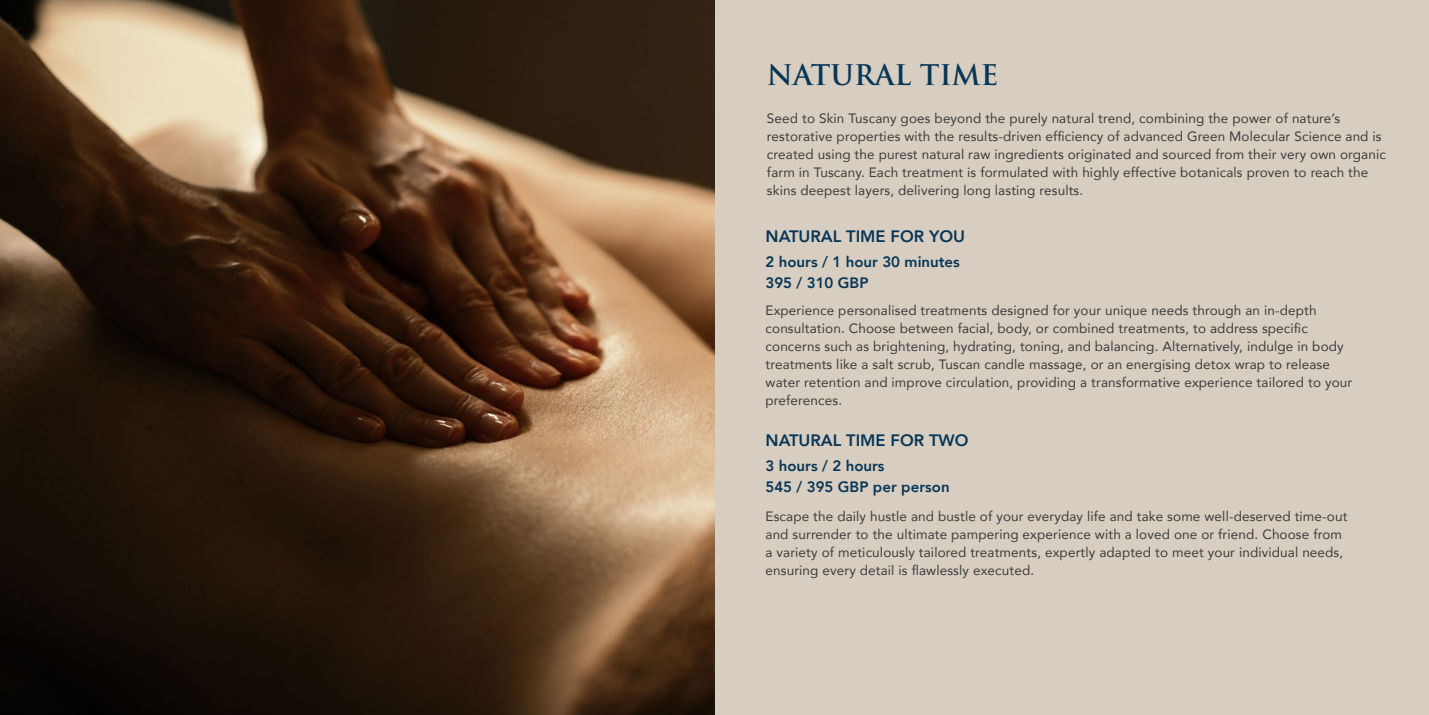
<style>
.page{position:relative;width:1429px;height:715px;background:#fff}
.page>*{position:absolute;margin:0;border:0;box-sizing:border-box;transform-origin:0 0}
.t1{font:700 27.75px "Trajan Pro";color:#083656}
.t2{font:800 16.5px "Avenir";color:#083656}
.t3{font:800 15px/21px "Avenir";color:#083656}
.t4{font:13.5px/18px "Avenir";letter-spacing:.01em;color:#3c3c3b}
</style>
<div class="page">
<div style="left:0;top:0;width:1429px;height:714px;background:#d7cdc0"></div>
<img style="left:0;top:0;width:714px;height:714px">
<h1 class="t1" style="left:767px;top:57px;width:233px">NATURAL TIME</h1>
<p class="t4" style="left:767px;top:109px;width:620px">Seed to Skin Tuscany goes beyond the purely natural trend, combining the power of nature’s restorative properties with the results-driven efficiency of advanced Green Molecular Science and is created using the purest natural raw ingredients originated and sourced from their very own organic farm in Tuscany. Each treatment is formulated with highly effective botanicals proven to reach the skins deepest layers, delivering long lasting results.</p>
<p class="t2" style="left:765px;top:223px;width:201px">NATURAL TIME FOR YOU</p>
<p class="t3" style="left:765px;top:251px;width:196px">2 hours / 1 hour 30 minutes<br>395 / 310 GBP</p>
<p class="t4" style="left:765px;top:301px;width:588px">Experience personalised treatments designed for your unique needs through an in-depth consultation. Choose between facial, body, or combined treatments, to address specific concerns such as brightening, hydrating, toning, and balancing. Alternatively, indulge in body treatments like a salt scrub, Tuscan candle massage, or an energising detox wrap to release water retention and improve circulation, providing a transformative experience tailored to your preferences.</p>
<p class="t2" style="left:765px;top:427px;width:204px">NATURAL TIME FOR TWO</p>
<p class="t3" style="left:765px;top:455px;width:186px">3 hours / 2 hours<br>545 / 395 GBP per person</p>
<p class="t4" style="left:765px;top:507px;width:583px">Escape the daily hustle and bustle of your everyday life and take some well-deserved time-out and surrender to the ultimate pampering experience with a loved one or friend. Choose from a variety of meticulously tailored treatments, expertly adapted to meet your individual needs, ensuring every detail is flawlessly executed.</p>
</div>
